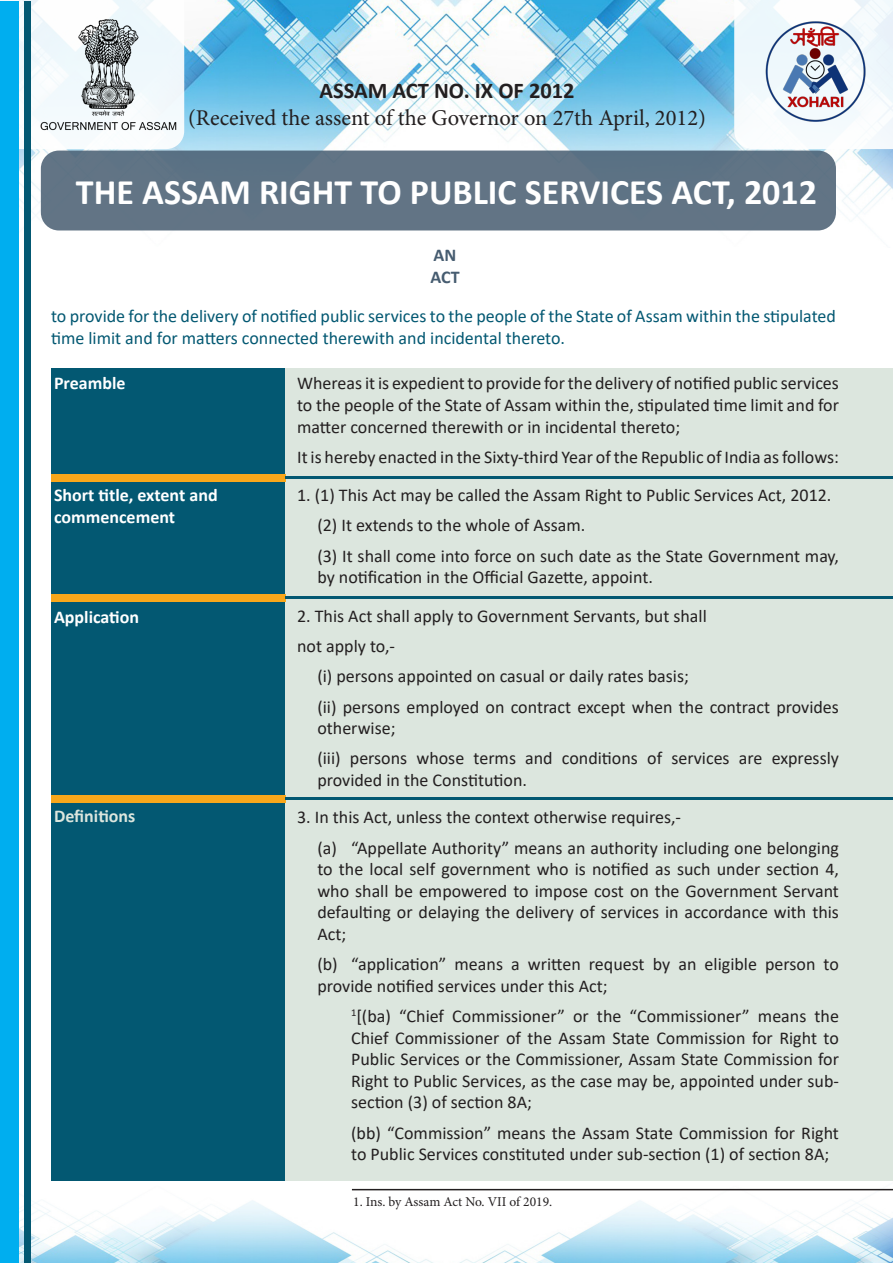
<style>
.page{position:relative;width:893px;height:1263px;background:#fff}
.page>*{position:absolute;margin:0;border:0;box-sizing:border-box;transform-origin:0 0}
.t1{font:700 36px "Calibri";color:#fff}
.t2{font:22.5px "Minion Pro";color:#231f20}
.t3{font:700 22.5px "Calibri";color:#231f20}
.t4{font:18px/21.6px "Calibri";color:#231f20}
.t5{font:18px/21.6px "Calibri";color:#035872}
.t6{font:700 18px/21.6px "Calibri";color:#fff}
.t7{font:700 18px "Calibri";color:#dce6de}
.t8{font:700 18px "Calibri";color:#465c70}
.t9{font:13.5px "Minion Pro";letter-spacing:-.005em;color:#231f20}
</style>
<div class="page">
<img style="left:18px;top:0;width:875px;height:247px">
<svg style="left:0;top:0;width:184px;height:149px"></svg>
<svg style="left:734px;top:0;width:159px;height:149px"></svg>
<img style="left:18px;top:1164px;width:875px;height:99px">
<div style="left:51px;top:368px;width:235px;height:812px;background:#035872"></div>
<div style="left:286px;top:368px;width:607px;height:812px;background:#dce6de"></div>
<div style="left:41px;top:151px;width:795px;height:79px;background:#627485;border-radius:18px"></div>
<img style="left:741px;top:2px;width:148px;height:147px">
<img style="left:33px;top:12px;width:150px;height:146px">
<div style="left:51px;top:474px;width:235px;height:8px;background:#f9a71b"></div>
<div style="left:51px;top:594px;width:235px;height:8px;background:#f9a71b"></div>
<div style="left:51px;top:795px;width:235px;height:8px;background:#f9a71b"></div>
<hr style="left:286px;top:476px;width:607px;height:3px;background:#035872">
<hr style="left:286px;top:596px;width:607px;height:3px;background:#035872">
<hr style="left:286px;top:797px;width:607px;height:3px;background:#035872">
<div style="left:0;top:2px;width:18px;height:1261px;background:#00aeef"></div>
<div style="left:24px;top:2px;width:7px;height:1261px;background:#035872"></div>
<hr style="left:352px;top:1189px;width:541px;height:1px;background:#231f20">
<p class="t3" style="left:319px;top:75px;width:257px">ASSAM ACT NO. IX OF 2012</p>
<p class="t2" style="left:188px;top:103px;width:519px">(Received the assent of the Governor on 27th April, 2012)</p>
<p class="t1" style="left:76px;top:167px;width:742px">THE ASSAM RIGHT TO PUBLIC SERVICES ACT, 2012</p>
<p class="t8" style="left:434px;top:242px;width:24px">AN</p>
<p class="t8" style="left:430px;top:264px;width:31px">ACT</p>
<p class="t5" style="left:51px;top:305px;width:786px">to provide for the delivery of notified public services to the people of the State of Assam within the stipulated time limit and for matters connected therewith and incidental thereto.</p>
<p class="t6" style="left:54px;top:372px;width:73px">Preamble</p>
<p class="t4" style="left:297px;top:372px;width:543px;text-align:justify">Whereas it is expedient to provide for the delivery of notified public services to the people of the State of Assam within the, stipulated time limit and for matter concerned therewith or in incidental thereto;</p>
<p class="t4" style="left:297px;top:446px;width:543px">It is hereby enacted in the Sixty-third Year of the Republic of India as follows:</p>
<p class="t4" style="left:297px;top:484px;width:536px">1. (1) This Act may be called the Assam Right to Public Services Act, 2012.</p>
<p class="t4" style="left:317px;top:514px;width:270px">(2) It extends to the whole of Assam.</p>
<p class="t4" style="left:317px;top:544px;width:523px">(3) It shall come into force on such date as the State Government may, by notification in the Official Gazette, appoint.</p>
<p class="t4" style="left:297px;top:604px;width:411px">2. This Act shall apply to Government Servants, but shall</p>
<p class="t4" style="left:297px;top:635px;width:99px">not apply to,-</p>
<p class="t4" style="left:317px;top:665px;width:373px">(i) persons appointed on casual or daily rates basis;</p>
<p class="t4" style="left:317px;top:695px;width:523px">(ii) persons employed on contract except when the contract provides otherwise;</p>
<p class="t4" style="left:317px;top:747px;width:523px">(iii) persons whose terms and conditions of services are expressly provided in the Constitution.</p>
<p class="t4" style="left:297px;top:806px;width:385px">3. In this Act, unless the context otherwise requires,-</p>
<p class="t4" style="left:317px;top:836px;width:523px;text-align:justify">(a) “Appellate Authority” means an authority including one belonging to the local self government who is notified as such under section 4, who shall be empowered to impose cost on the Government Servant defaulting or delaying the delivery of services in accordance with this Act;</p>
<p class="t4" style="left:317px;top:953px;width:523px">(b) “application” means a written request by an eligible person to provide notified services under this Act;</p>
<p class="t4" style="left:351px;top:1005px;width:489px;text-align:justify"><sup>1</sup>[(ba) “Chief Commissioner” or the “Commissioner” means the Chief Commissioner of the Assam State Commission for Right to Public Services or the Commissioner, Assam State Commission for Right to Public Services, as the case may be, appointed under sub&shy;section (3) of section 8A;</p>
<p class="t4" style="left:351px;top:1121px;width:489px">(bb) “Commission” means the Assam State Commission for Right to Public Services constituted under sub-section (1) of section 8A;</p>
<p class="t9" style="left:353px;top:1193px;width:201px">1. Ins. by Assam Act No. VII of 2019.</p>
<p class="t6" style="left:54px;top:484px;width:165px">Short title, extent and commencement</p>
<p class="t6" style="left:54px;top:606px;width:87px">Application</p>
<p class="t7" style="left:54px;top:803px;width:83px">Definitions</p>
</div>
